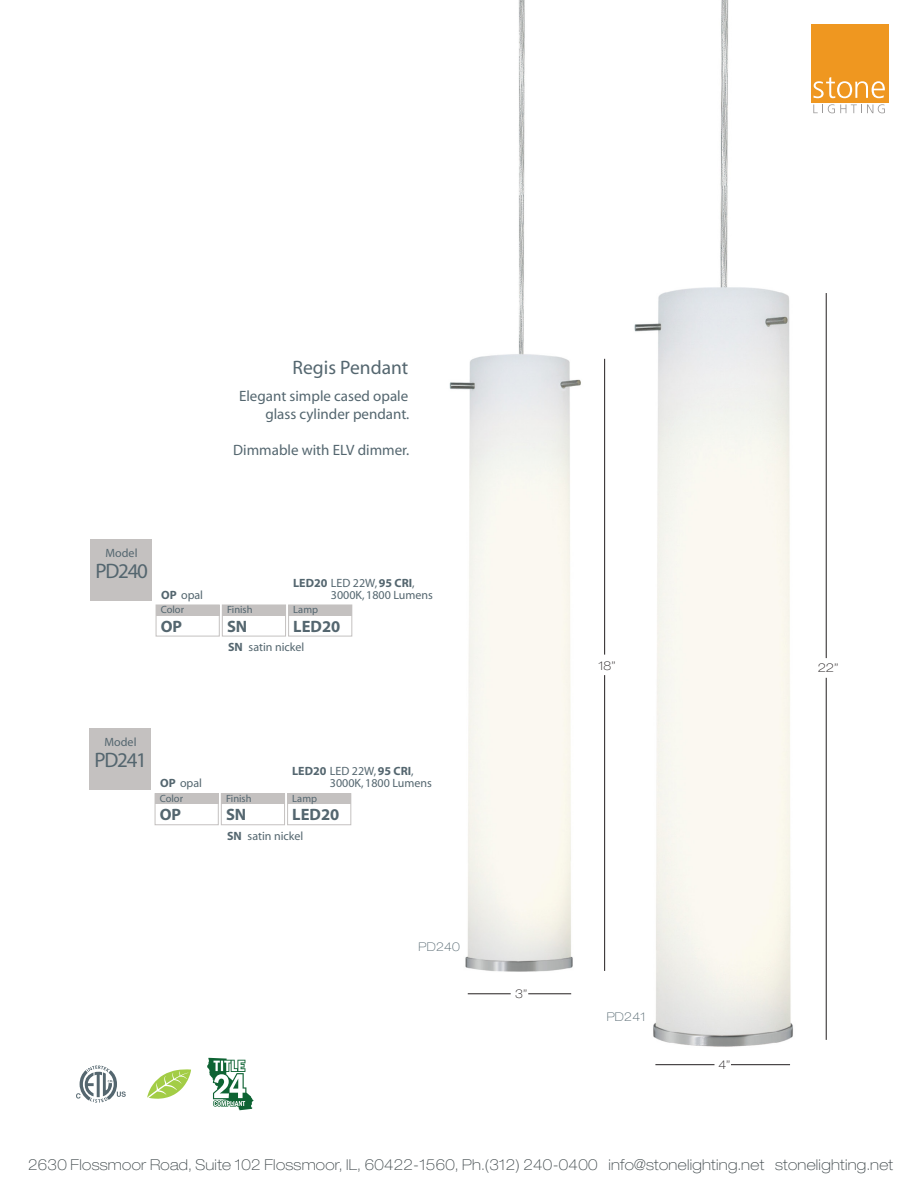
<style>
.page{position:relative;width:918px;height:1188px;background:#fff}
.page>*{position:absolute;margin:0;border:0;box-sizing:border-box;transform-origin:0 0}
.t1{font:21px "Myriad";letter-spacing:-.06em;color:#54666f}
.t2{font:19.5px "Myriad";color:#54666f}
.t3{font:700 16.5px "Myriad";color:#54666f}
.t4{font:100 expanded 15px "Helvetica Neue LT Std";letter-spacing:.02em;color:#3f484b}
.t5{font:15px/18px "Myriad";color:#54666f;text-align:right}
.t6{font:12px/12px "Myriad";color:#54666f}
.t7{font:100 expanded 12px "Helvetica Neue LT Std";letter-spacing:.02em;color:#54666f}
.t8{font:100 expanded 12px "Helvetica Neue LT Std";color:#231f20}
.t9{font:100 expanded 12px "Helvetica Neue LT Std";color:#231f20;scale:1.05 1}
.t10{font:10.5px "Myriad";color:#54666f}
.s1{font-weight:700}
</style>
<div class="page">
<img style="left:449px;top:0;width:378px;height:1047px">
<hr style="left:826px;top:293px;width:1px;height:365px;background:#231f20">
<hr style="left:826px;top:678px;width:1px;height:362px;background:#231f20">
<hr style="left:731px;top:1064px;width:59px;height:1px;background:#231f20">
<hr style="left:655px;top:1064px;width:59px;height:1px;background:#231f20">
<hr style="left:468px;top:994px;width:43px;height:1px;background:#231f20">
<hr style="left:528px;top:994px;width:43px;height:1px;background:#231f20">
<hr style="left:604px;top:675px;width:1px;height:296px;background:#231f20">
<hr style="left:604px;top:359px;width:1px;height:296px;background:#231f20">
<div style="left:156px;top:605px;width:64px;height:31px;border:1px solid #c4c1c0"></div>
<div style="left:222px;top:605px;width:64px;height:31px;border:1px solid #c4c1c0"></div>
<div style="left:288px;top:605px;width:64px;height:31px;border:1px solid #c4c1c0"></div>
<div style="left:156px;top:605px;width:63px;height:10px;background:#c4c1c0"></div>
<div style="left:222px;top:605px;width:64px;height:10px;background:#c4c1c0"></div>
<div style="left:289px;top:605px;width:63px;height:10px;background:#c4c1c0"></div>
<div style="left:91px;top:540px;width:61px;height:61px;background:#c4c1c0"></div>
<div style="left:155px;top:793px;width:64px;height:32px;border:1px solid #c4c1c0"></div>
<div style="left:221px;top:793px;width:64px;height:32px;border:1px solid #c4c1c0"></div>
<div style="left:287px;top:793px;width:64px;height:32px;border:1px solid #c4c1c0"></div>
<div style="left:155px;top:794px;width:63px;height:10px;background:#c4c1c0"></div>
<div style="left:221px;top:794px;width:64px;height:10px;background:#c4c1c0"></div>
<div style="left:288px;top:794px;width:63px;height:10px;background:#c4c1c0"></div>
<div style="left:90px;top:728px;width:61px;height:62px;background:#c4c1c0"></div>
<svg style="left:76px;top:1065px;width:50px;height:38px"></svg>
<svg style="left:147px;top:1069px;width:44px;height:30px"></svg>
<svg style="left:207px;top:1058px;width:47px;height:53px"></svg>
<svg style="left:813px;top:104px;width:72px;height:9px"></svg>
<div style="left:811px;top:24px;width:78px;height:78px;background:#ef9720"></div>
<svg style="left:813px;top:77px;width:72px;height:21px"></svg>
<h2 class="t2" style="left:293px;top:358px;width:117px">Regis Pendant</h2>
<p class="t5" style="left:239px;top:388px;width:172px">Elegant simple cased opale glass cylinder pendant.</p>
<p class="t5" style="left:233px;top:442px;width:178px">Dimmable with ELV dimmer.</p>
<p class="t6" style="left:106px;top:547px;width:33px">Model</p>
<h1 class="t1" style="left:96px;top:561px;width:54px">PD240</h1>
<p class="t6" style="left:161px;top:589px;width:43px"><span class="s1">OP</span> opal</p>
<p class="t6" style="left:331px;top:577px;width:104px;text-indent:-38px"><span class="s1">LED20</span> LED 22W, <span class="s1">95 CRI</span>,<br>3000K, 1800 Lumens</p>
<p class="t10" style="left:161px;top:604px;width:25px">Color</p>
<p class="t10" style="left:227px;top:604px;width:27px">Finish</p>
<p class="t10" style="left:293px;top:604px;width:26px">Lamp</p>
<h3 class="t3" style="left:161px;top:617px;width:23px">OP</h3>
<h3 class="t3" style="left:227px;top:617px;width:22px">SN</h3>
<p class="t6" style="left:228px;top:642px;width:78px"><span class="s1">SN</span> satin nickel</p>
<h3 class="t3" style="left:293px;top:617px;width:49px">LED20</h3>
<p class="t6" style="left:105px;top:736px;width:33px">Model</p>
<h1 class="t1" style="left:95px;top:749px;width:54px">PD241</h1>
<p class="t6" style="left:160px;top:778px;width:43px"><span class="s1">OP</span> opal</p>
<p class="t6" style="left:330px;top:766px;width:104px;text-indent:-38px"><span class="s1">LED20</span> LED 22W, <span class="s1">95 CRI</span>,<br>3000K, 1800 Lumens</p>
<p class="t10" style="left:160px;top:793px;width:25px">Color</p>
<p class="t10" style="left:226px;top:793px;width:27px">Finish</p>
<p class="t10" style="left:292px;top:793px;width:26px">Lamp</p>
<h3 class="t3" style="left:160px;top:806px;width:23px">OP</h3>
<h3 class="t3" style="left:226px;top:806px;width:22px">SN</h3>
<p class="t6" style="left:227px;top:830px;width:78px"><span class="s1">SN</span> satin nickel</p>
<h3 class="t3" style="left:292px;top:806px;width:49px">LED20</h3>
<p class="t7" style="left:419px;top:940px;width:43px">PD240</p>
<p class="t8" style="left:515px;top:987px;width:13px">3”</p>
<p class="t8" style="left:598px;top:658px;width:19px">18”</p>
<p class="t7" style="left:607px;top:1010px;width:40px">PD241</p>
<p class="t8" style="left:718px;top:1057px;width:13px">4”</p>
<p class="t9" style="left:818px;top:661px;width:21px">22”</p>
<p class="t4" style="left:28px;top:1155px;width:866px">2630 Flossmoor Road, Suite 102 Flossmoor, IL, 60422-1560, Ph.(312) 240-0400 info@stonelighting.net stonelighting.net</p>
</div>
